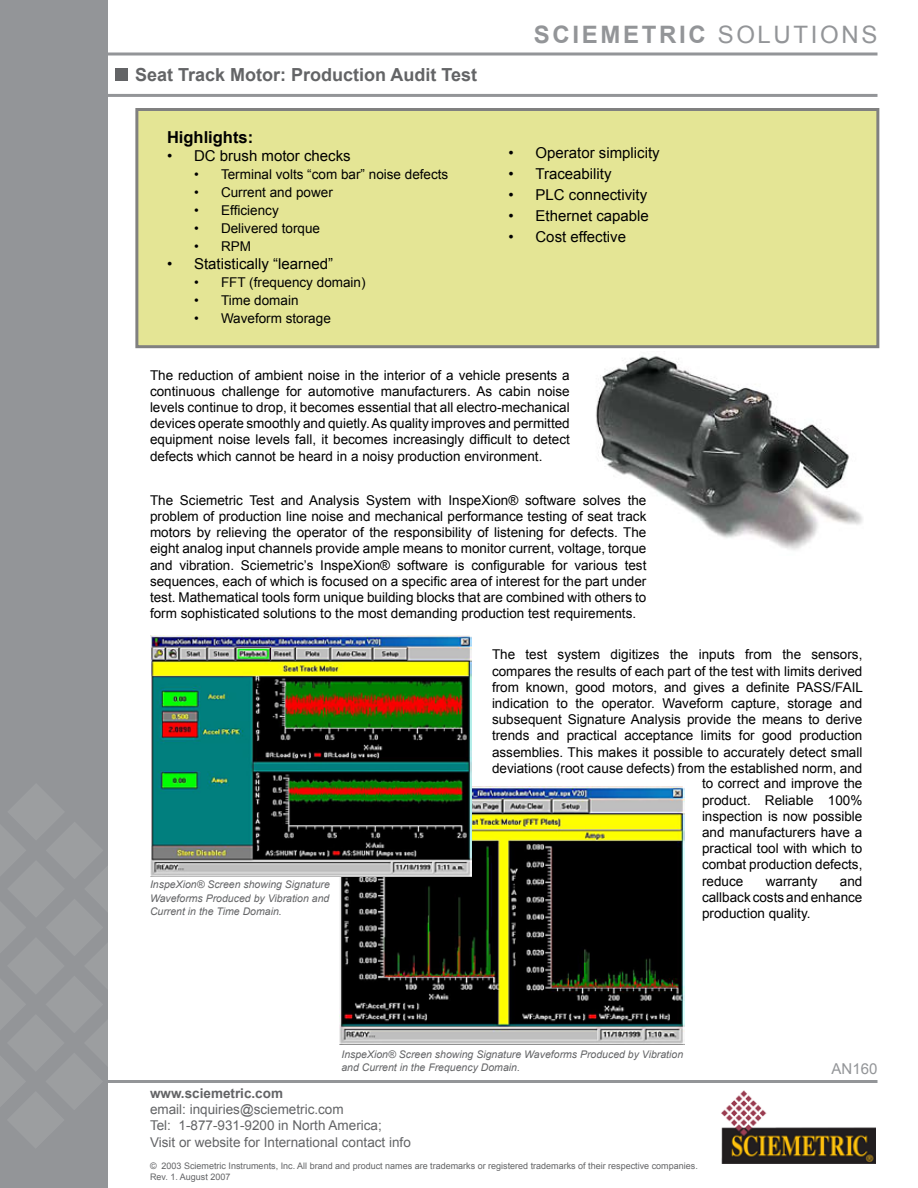
<style>
.page{position:relative;width:918px;height:1188px;background:#fff}
.page>*{position:absolute;margin:0;border:0;box-sizing:border-box;transform-origin:0 0}
.t1{font:700 24px "Arial";letter-spacing:.11em;color:#939598}
.t2{font:700 18px "Arial";color:#636466}
.t3{font:700 16.5px "Arial";color:#000}
.t4{font:15px/21px "Arial";color:#000}
.t5{font:15px "Arial";color:#939598}
.t6{font:13.5px/16.2px "Arial";color:#000;text-align:justify}
.t7{font:13.5px/16.2px "Arial";color:#636466}
.t8{font:700 13.5px "Arial";color:#636466}
.t9{font:italic 10.5px/13.5px "Arial";color:#636466;text-align:justify}
.t10{font:9px/10.8px "Arial";color:#636466}
.s1{font-weight:400}
</style>
<div class="page">
<hr style="left:105px;top:1080px;width:773px;height:3px;background:#939598">
<svg style="left:108px;top:52px;width:770px;height:4px;background:#adafb1"></svg>
<hr style="left:69px;top:94px;width:809px;height:3px;background:#939598">
<div style="left:115px;top:68px;width:13px;height:13px;background:#636466"></div>
<div style="left:0;top:0;width:108px;height:1188px;background:#939598"></div>
<div style="left:137px;top:110px;width:741px;height:237px;background:#e4e595"></div>
<img style="left:596px;top:356px;width:267px;height:194px">
<img style="left:340px;top:786px;width:344px;height:258px">
<img style="left:150px;top:635px;width:321px;height:241px">
<img style="left:722px;top:1090px;width:153px;height:74px">
<h2 class="t2" style="left:135px;top:62px;width:344px">Seat Track Motor: Production Audit Test</h2>
<p class="t3" style="left:167px;top:126px;width:88px">Highlights:</p>
<p class="t4" style="left:194px;top:145px;width:158px">DC brush motor checks</p>
<p class="t6" style="left:221px;top:165px;width:229px;line-height:18px;text-align:left">Terminal volts “com bar” noise defects<br>Current and power<br>Efficiency<br>Delivered torque<br>RPM</p>
<p class="t4" style="left:194px;top:253px;width:141px">Statistically “learned”</p>
<p class="t6" style="left:221px;top:273px;width:146px;line-height:18px;text-align:left">FFT (frequency domain)<br>Time domain<br>Waveform storage</p>
<p class="t4" style="left:167px;top:145px;width:7px">•</p>
<p class="t6" style="left:194px;top:165px;width:6px;line-height:18px">• • • • •</p>
<p class="t4" style="left:167px;top:253px;width:7px">•</p>
<p class="t6" style="left:194px;top:273px;width:6px;line-height:18px">• • •</p>
<h1 class="t1" style="left:534px;top:19px;width:345px">SCIEMETRIC <span class="s1">SOLUTIONS</span></h1>
<p class="t4" style="left:508px;top:142px;width:7px;text-align:justify">• • • • •</p>
<p class="t4" style="left:536px;top:142px;width:126px">Operator simplicity<br>Traceability<br>PLC connectivity<br>Ethernet capable<br>Cost effective</p>
<p class="t6" style="left:150px;top:367px;width:421px">The reduction of ambient noise in the interior of a vehicle presents a continuous challenge for automotive manufacturers. As cabin noise levels continue to drop, it becomes essential that all electro-mechanical devices operate smoothly and quietly. As quality improves and permitted equipment noise levels fall, it becomes increasingly difficult to detect defects which cannot be heard in a noisy production environment.</p>
<p class="t6" style="left:150px;top:492px;width:498px">The Sciemetric Test and Analysis System with InspeXion® software solves the problem of production line noise and mechanical performance testing of seat track motors by relieving the operator of the responsibility of listening for defects. The eight analog input channels provide ample means to monitor current, voltage, torque and vibration. Sciemetric’s InspeXion® software is configurable for various test sequences, each of which is focused on a specific area of interest for the part under test. Mathematical tools form unique building blocks that are combined with others to form sophisticated solutions to the most demanding production test requirements.</p>
<p class="t9" style="left:150px;top:878px;width:181px">InspeXion® Screen showing Signature Waveforms Produced by Vibration and Current in the Time Domain.</p>
<p class="t6" style="left:492px;top:647px;width:372px">The test system digitizes the inputs from the sensors,</p>
<p class="t6" style="left:492px;top:663px;width:372px">compares the results of each part of the test with limits derived</p>
<p class="t6" style="left:492px;top:679px;width:372px">from known, good motors, and gives a definite PASS/FAIL</p>
<p class="t6" style="left:492px;top:695px;width:372px">indication to the operator. Waveform capture, storage and</p>
<p class="t6" style="left:492px;top:711px;width:372px">subsequent Signature Analysis provide the means to derive</p>
<p class="t6" style="left:492px;top:728px;width:372px">trends and practical acceptance limits for good production</p>
<p class="t6" style="left:492px;top:744px;width:372px">assemblies. This makes it possible to accurately detect small</p>
<p class="t6" style="left:492px;top:760px;width:372px">deviations (root cause defects) from the established norm, and</p>
<p class="t6" style="left:702px;top:776px;width:162px">to correct and improve the</p>
<p class="t6" style="left:702px;top:792px;width:162px">product. Reliable 100%</p>
<p class="t6" style="left:702px;top:808px;width:162px">inspection is now possible</p>
<p class="t6" style="left:702px;top:824px;width:162px">and manufacturers have a</p>
<p class="t6" style="left:702px;top:840px;width:162px">practical tool with which to</p>
<p class="t6" style="left:702px;top:857px;width:162px">combat production defects,</p>
<p class="t6" style="left:702px;top:873px;width:43px">reduce</p>
<p class="t6" style="left:766px;top:873px;width:53px">warranty</p>
<p class="t6" style="left:702px;top:873px;width:162px;text-indent:138px">and callback costs and enhance production quality.</p>
<p class="t9" style="left:341px;top:1047px;width:343px">InspeXion® Screen showing Signature Waveforms Produced by Vibration and Current in the Frequency Domain.</p>
<p class="t5" style="left:832px;top:1059px;width:47px">AN160</p>
<p class="t8" style="left:150px;top:1084px;width:135px">www.sciemetric.com</p>
<p class="t7" style="left:150px;top:1101px;width:262px">email: inquiries@sciemetric.com<br>Tel: 1-877-931-9200 in North America;<br>Visit or website for International contact info</p>
<p class="t10" style="left:150px;top:1161px;width:549px">© 2003 Sciemetric Instruments, Inc. All brand and product names are trademarks or registered trademarks of their respective companies.<br>Rev. 1. August 2007</p>
</div>
